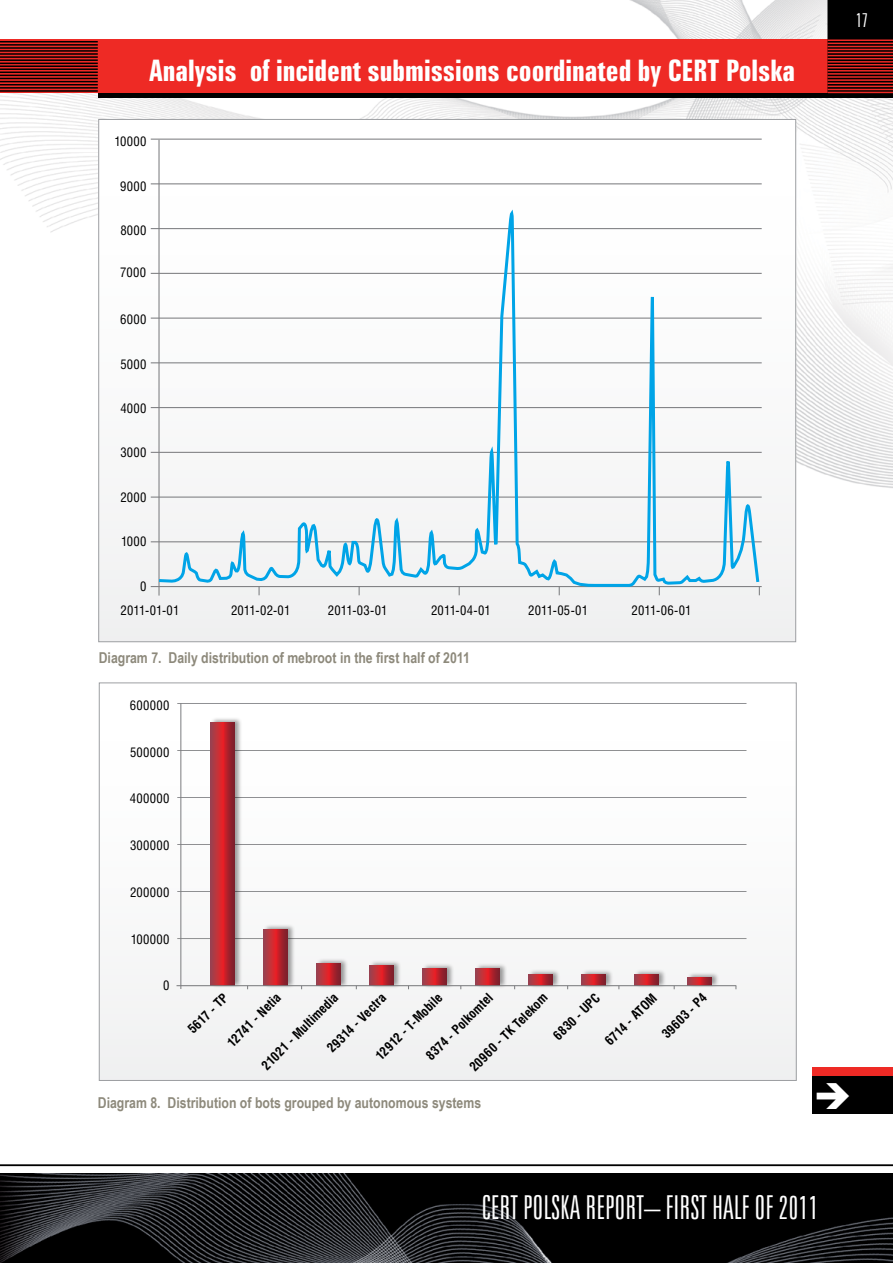
<style>
.page{position:relative;width:893px;height:1263px;background:#fff}
.page>*{position:absolute;margin:0;border:0;box-sizing:border-box;transform-origin:0 0}
.t1{font:30px "Zurich Lt X Cn PL";color:#fff}
.t2{font:27px "Zurich Bd X Cn PL";color:#fff}
.t3{font:18px "Zurich Lt X Cn PL";color:#fff}
.t4{font:700 15px "Arial Narrow";color:#8d897b}
.t5{font:12px "Swis 721 Cn PL";letter-spacing:.025em;color:#000}
.t6{font:700 12px "Swis 721 Cn PL";color:#000}
</style>
<div class="page">
<img style="left:0;top:1173px;width:893px;height:90px">
<img style="left:0;top:0;width:893px;height:502px">
<div style="left:0;top:39px;width:829px;height:54px;background:#ee2a25"></div>
<svg style="left:827px;top:0;width:66px;height:98px;background:#140403"></svg>
<hr style="left:827px;top:79px;width:66px;height:2px;background:#ee2a25">
<hr style="left:827px;top:46px;width:66px;height:1px;background:#ee2a25">
<hr style="left:827px;top:61px;width:66px;height:2px;background:#ee2a25">
<hr style="left:827px;top:73px;width:66px;height:2px;background:#ee2a25">
<hr style="left:827px;top:40px;width:66px;height:1px;background:#ee2a25">
<hr style="left:827px;top:55px;width:66px;height:1px;background:#ee2a25">
<hr style="left:827px;top:76px;width:66px;height:2px;background:#ee2a25">
<hr style="left:827px;top:43px;width:66px;height:1px;background:#ee2a25">
<hr style="left:827px;top:58px;width:66px;height:1px;background:#ee2a25">
<hr style="left:827px;top:67px;width:66px;height:1px;background:#ee2a25">
<hr style="left:827px;top:49px;width:66px;height:1px;background:#ee2a25">
<hr style="left:827px;top:64px;width:66px;height:1px;background:#ee2a25">
<hr style="left:827px;top:70px;width:66px;height:2px;background:#ee2a25">
<hr style="left:827px;top:52px;width:66px;height:1px;background:#ee2a25">
<hr style="left:827px;top:89px;width:66px;height:1px;background:#ee2a25">
<hr style="left:827px;top:82px;width:66px;height:2px;background:#ee2a25">
<hr style="left:827px;top:86px;width:66px;height:1px;background:#ee2a25">
<hr style="left:827px;top:92px;width:66px;height:1px;background:#ee2a25">
<hr style="left:0;top:81px;width:98px;height:1px;background:#000">
<hr style="left:0;top:47px;width:98px;height:2px;background:#000">
<hr style="left:0;top:63px;width:98px;height:1px;background:#000">
<hr style="left:0;top:75px;width:98px;height:1px;background:#000">
<hr style="left:0;top:41px;width:98px;height:1px;background:#000">
<hr style="left:0;top:56px;width:98px;height:2px;background:#000">
<hr style="left:0;top:78px;width:98px;height:1px;background:#000">
<hr style="left:0;top:44px;width:98px;height:2px;background:#000">
<hr style="left:0;top:59px;width:98px;height:2px;background:#000">
<hr style="left:0;top:68px;width:98px;height:2px;background:#000">
<hr style="left:0;top:50px;width:98px;height:2px;background:#000">
<hr style="left:0;top:65px;width:98px;height:2px;background:#000">
<hr style="left:0;top:72px;width:98px;height:1px;background:#000">
<hr style="left:0;top:53px;width:98px;height:2px;background:#000">
<hr style="left:0;top:90px;width:98px;height:2px;background:#000">
<hr style="left:0;top:84px;width:98px;height:1px;background:#000">
<hr style="left:0;top:87px;width:98px;height:2px;background:#000">
<hr style="left:0;top:1164px;width:893px;height:2px;background:#000">
<div style="left:98px;top:93px;width:729px;height:5px;background:#000"></div>
<div style="left:99px;top:119px;width:697px;height:523px;background:#fafafa"></div>
<hr style="left:151px;top:541px;width:611px;height:1px;background:#7b7c7f">
<hr style="left:151px;top:497px;width:611px;height:1px;background:#7b7c7f">
<hr style="left:151px;top:452px;width:611px;height:1px;background:#7b7c7f">
<hr style="left:151px;top:407px;width:611px;height:1px;background:#7b7c7f">
<hr style="left:151px;top:363px;width:611px;height:1px;background:#7b7c7f">
<hr style="left:151px;top:318px;width:611px;height:1px;background:#7b7c7f">
<hr style="left:151px;top:273px;width:611px;height:1px;background:#7b7c7f">
<hr style="left:151px;top:228px;width:611px;height:1px;background:#7b7c7f">
<hr style="left:151px;top:184px;width:611px;height:1px;background:#7b7c7f">
<hr style="left:151px;top:139px;width:611px;height:1px;background:#7b7c7f">
<hr style="left:151px;top:586px;width:611px;height:1px;background:#7b7c7f">
<svg style="left:156px;top:0;width:605px;height:643px"></svg>
<div style="left:812px;top:1076px;width:81px;height:38px;background:#000"></div>
<div style="left:812px;top:1067px;width:81px;height:9px;background:#ee2a25"></div>
<div style="left:99px;top:683px;width:697px;height:397px;background:#fafafa"></div>
<hr style="left:181px;top:703px;width:1px;height:286px;background:#7b7c7f">
<hr style="left:177px;top:703px;width:569px;height:1px;background:#7b7c7f">
<hr style="left:177px;top:938px;width:569px;height:1px;background:#7b7c7f">
<hr style="left:177px;top:891px;width:569px;height:1px;background:#7b7c7f">
<hr style="left:177px;top:750px;width:569px;height:1px;background:#7b7c7f">
<hr style="left:177px;top:797px;width:569px;height:1px;background:#7b7c7f">
<hr style="left:177px;top:844px;width:569px;height:1px;background:#7b7c7f">
<div style="left:688px;top:972px;width:32px;height:16px;background:#000;opacity:.38"></div>
<svg style="left:687px;top:977px;width:25px;height:8px"></svg>
<div style="left:476px;top:963px;width:32px;height:26px;background:#000;opacity:.38"></div>
<svg style="left:476px;top:968px;width:24px;height:17px"></svg>
<div style="left:529px;top:969px;width:32px;height:20px;background:#000;opacity:.38"></div>
<svg style="left:528px;top:974px;width:25px;height:11px"></svg>
<div style="left:582px;top:969px;width:32px;height:20px;background:#000;opacity:.38"></div>
<svg style="left:581px;top:974px;width:25px;height:11px"></svg>
<div style="left:635px;top:969px;width:32px;height:20px;background:#000;opacity:.38"></div>
<svg style="left:634px;top:974px;width:25px;height:11px"></svg>
<div style="left:423px;top:963px;width:32px;height:26px;background:#000;opacity:.38"></div>
<svg style="left:423px;top:968px;width:24px;height:17px"></svg>
<div style="left:370px;top:960px;width:32px;height:29px;background:#000;opacity:.38"></div>
<svg style="left:370px;top:965px;width:24px;height:20px"></svg>
<div style="left:317px;top:958px;width:32px;height:31px;background:#000;opacity:.38"></div>
<svg style="left:317px;top:963px;width:24px;height:22px"></svg>
<div style="left:264px;top:924px;width:32px;height:65px;background:#000;opacity:.38"></div>
<svg style="left:264px;top:929px;width:24px;height:56px"></svg>
<div style="left:211px;top:717px;width:32px;height:271px;background:#000;opacity:.38"></div>
<svg style="left:211px;top:722px;width:24px;height:263px;background:#b42932"></svg>
<hr style="left:177px;top:985px;width:559px;height:1px;background:#7b7c7f">
<h2 class="t2" style="left:149px;top:53px;width:648px">Analysis of incident submissions coordinated by CERT Polska</h2>
<p class="t5" style="left:114px;top:134px;width:34px">10000</p>
<p class="t5" style="left:120px;top:179px;width:28px">9000</p>
<p class="t5" style="left:120px;top:222px;width:28px">8000</p>
<p class="t5" style="left:120px;top:265px;width:28px">7000</p>
<p class="t5" style="left:120px;top:312px;width:28px">6000</p>
<p class="t5" style="left:120px;top:356px;width:28px">5000</p>
<p class="t5" style="left:120px;top:401px;width:28px">4000</p>
<p class="t5" style="left:120px;top:445px;width:28px">3000</p>
<p class="t5" style="left:120px;top:489px;width:28px">2000</p>
<p class="t5" style="left:121px;top:534px;width:27px">1000</p>
<p class="t5" style="left:140px;top:578px;width:8px">0</p>
<p class="t5" style="left:121px;top:602px;width:60px">2011-01-01</p>
<p class="t5" style="left:231px;top:602px;width:61px">2011-02-01</p>
<p class="t5" style="left:328px;top:602px;width:61px">2011-03-01</p>
<p class="t5" style="left:431px;top:602px;width:61px">2011-04-01</p>
<p class="t5" style="left:528px;top:602px;width:61px">2011-05-01</p>
<p class="t5" style="left:632px;top:602px;width:61px">2011-06-01</p>
<p class="t4" style="left:99px;top:646px;width:373px">Diagram 7. Daily distribution of mebroot in the first half of 2011</p>
<p class="t5" style="left:130px;top:698px;width:41px">600000</p>
<p class="t5" style="left:130px;top:744px;width:41px">500000</p>
<p class="t5" style="left:130px;top:791px;width:41px">400000</p>
<p class="t5" style="left:130px;top:838px;width:41px">300000</p>
<p class="t5" style="left:130px;top:884px;width:41px">200000</p>
<p class="t5" style="left:131px;top:931px;width:40px">100000</p>
<p class="t5" style="left:163px;top:978px;width:8px">0</p>
<p class="t6" style="left:185px;top:1025px;width:52px;rotate:-45deg">5617 - TP</p>
<p class="t6" style="left:466px;top:1064px;width:106px;rotate:-45deg">20960 - TK Telekom</p>
<p class="t6" style="left:550px;top:1032px;width:61px;rotate:-45deg">6830 - UPC</p>
<p class="t6" style="left:602px;top:1038px;width:69px;rotate:-45deg">6714 - ATOM</p>
<p class="t6" style="left:659px;top:1031px;width:59px;rotate:-45deg">39603 - P4</p>
<p class="t6" style="left:423px;top:1052px;width:90px;rotate:-45deg">8374 - Polkomtel</p>
<p class="t6" style="left:258px;top:1062px;width:103px;rotate:-45deg">21021 - Multimedia</p>
<p class="t6" style="left:224px;top:1039px;width:71px;rotate:-45deg">12741 - Netia</p>
<p class="t6" style="left:324px;top:1044px;width:79px;rotate:-45deg">29314 - Vectra</p>
<p class="t6" style="left:372px;top:1052px;width:90px;rotate:-45deg">12912 - T-Mobile</p>
<p class="t4" style="left:98px;top:1091px;width:385px">Diagram 8. Distribution of bots grouped by autonomous systems</p>
<h1 class="t1" style="left:481px;top:1187px;width:339px">CERT POLSKA REPORT– FIRST HALF OF 2011</h1>
<h3 class="t3" style="left:856px;top:8px;width:14px">17</h3>
</div>
